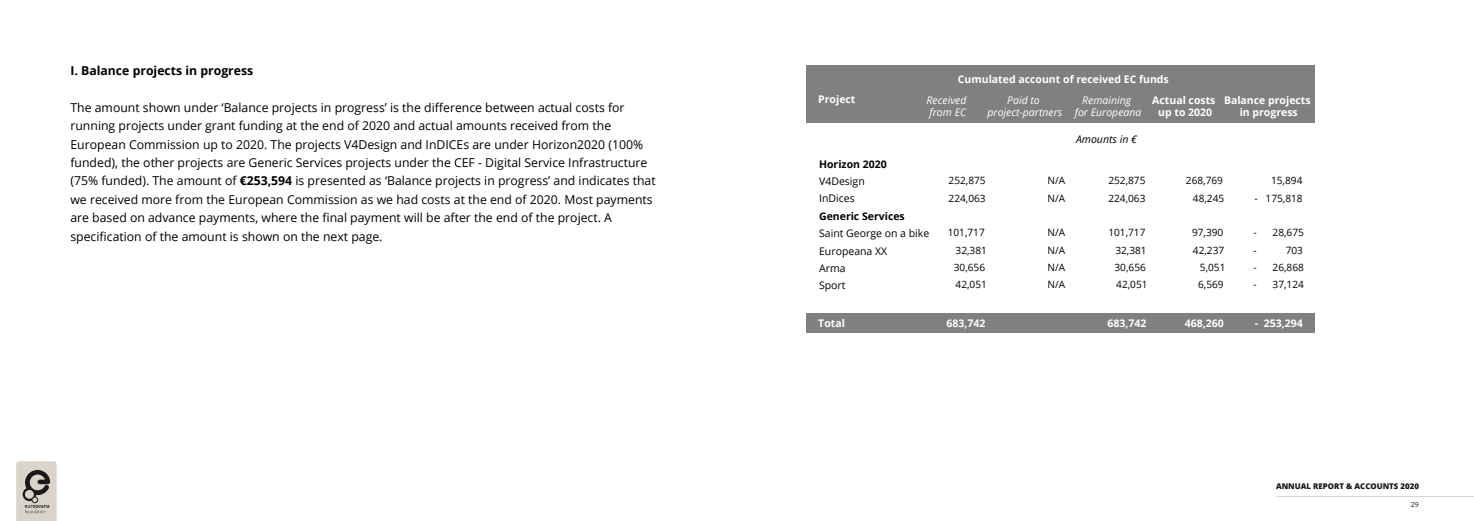
<style>
.page{position:relative;width:1474px;height:521px;background:#fff}
.page>*{position:absolute;margin:0;border:0;box-sizing:border-box;transform-origin:0 0}
.t1{font:12.25px/18.4px "Open Sans";color:#000}
.t2{font:700 12.25px "Open Sans";color:#000}
.t3{font:700 10.5px/12.6px "Open Sans";color:#fff;text-align:center}
.t4{font:italic 10.5px/12.6px "Open Sans";color:#fff;text-align:center}
.t5{font:10.5px/17.3px "Open Sans";color:#000}
.t6{font:700 10.5px "Open Sans";color:#000}
.t7{font:italic 10.5px "Open Sans";color:#000}
.t8{font:10.06px/17.3px "Open Sans";color:#000}
.t9{font:800 7.88px "Open Sans";color:#19191a}
.t10{font:7px "Open Sans";color:#19191a}
.s1{font-weight:700}
</style>
<div class="page">
<hr style="left:1276px;top:496px;width:197px;height:1px;background:#dad4ca">
<svg style="left:16px;top:461px;width:41px;height:60px;background:#b9b4ac"></svg>
<div style="left:806px;top:66px;width:509px;height:57px;background:#808080"></div>
<div style="left:806px;top:314px;width:509px;height:19px;background:#808080"></div>
<p class="t2" style="left:70px;top:62px;width:184px">I. Balance projects in progress</p>
<p class="t1" style="left:70px;top:98px;width:586px">The amount shown under ‘Balance projects in progress’ is the difference between actual costs for running projects under grant funding at the end of 2020 and actual amounts received from the European Commission up to 2020. The projects V4Design and InDICEs are under Horizon2020 (100% funded), the other projects are Generic Services projects under the CEF - Digital Service Infrastructure (75% funded). The amount of <span class="s1">€253,594</span> is presented as ‘Balance projects in progress’ and indicates that we received more from the European Commission as we had costs at the end of 2020. Most payments are based on advance payments, where the final payment will be after the end of the project. A specification of the amount is shown on the next page.</p>
<p class="t3" style="left:1152px;top:93px;width:65px">Actual costs up to 2020</p>
<p class="t3" style="left:1223px;top:93px;width:88px">Balance projects in progress</p>
<p class="t3" style="left:958px;top:72px;width:212px">Cumulated account of received EC funds</p>
<p class="t3" style="left:818px;top:93px;width:39px">Project</p>
<p class="t4" style="left:926px;top:93px;width:41px;text-align:left">Received from EC</p>
<p class="t4" style="left:987px;top:93px;width:76px">Paid to project-partners</p>
<p class="t4" style="left:1074px;top:93px;width:68px">Remaining<br>for Europeana</p>
<p class="t7" style="left:1076px;top:132px;width:62px">Amounts in €</p>
<p class="t6" style="left:819px;top:156px;width:69px">Horizon 2020</p>
<p class="t5" style="left:819px;top:172px;width:47px">V4Design</p>
<p class="t8" style="left:1108px;top:172px;width:39px">252,875</p>
<p class="t8" style="left:1185px;top:172px;width:39px">268,769</p>
<p class="t5" style="left:819px;top:190px;width:37px">InDices</p>
<p class="t8" style="left:1108px;top:189px;width:39px">224,063</p>
<p class="t8" style="left:1192px;top:189px;width:33px">48,245</p>
<p class="t8" style="left:948px;top:172px;width:39px">252,875<br>224,063</p>
<p class="t8" style="left:953px;top:224px;width:35px;text-indent:-6px">101,717<br>32,381<br>30,656<br>42,051</p>
<p class="t8" style="left:1271px;top:172px;width:33px">15,894</p>
<p class="t8" style="left:1254px;top:189px;width:50px">- 175,818</p>
<p class="t8" style="left:1047px;top:172px;width:19px">N/A<br>N/A</p>
<p class="t8" style="left:1047px;top:224px;width:19px;text-align:justify">N/A N/A N/A N/A</p>
<p class="t6" style="left:819px;top:209px;width:87px">Generic Services</p>
<p class="t5" style="left:819px;top:224px;width:112px">Saint George on a bike<br>Europeana XX</p>
<p class="t8" style="left:1108px;top:224px;width:39px">101,717</p>
<p class="t8" style="left:1191px;top:224px;width:33px">97,390</p>
<p class="t8" style="left:1253px;top:224px;width:52px">- 28,675 -</p>
<p class="t8" style="left:1285px;top:241px;width:19px">703</p>
<p class="t8" style="left:1253px;top:258px;width:52px">- 26,868</p>
<p class="t8" style="left:1115px;top:241px;width:33px">32,381</p>
<p class="t8" style="left:1192px;top:241px;width:33px">42,237</p>
<p class="t5" style="left:819px;top:259px;width:28px">Arma</p>
<p class="t8" style="left:1114px;top:258px;width:33px">30,656</p>
<p class="t8" style="left:1199px;top:258px;width:27px">5,051</p>
<p class="t5" style="left:819px;top:276px;width:28px">Sport</p>
<p class="t8" style="left:1198px;top:276px;width:27px">6,569</p>
<p class="t8" style="left:1116px;top:276px;width:33px">42,051</p>
<p class="t8" style="left:1253px;top:276px;width:52px">- 37,124</p>
<p class="t3" style="left:818px;top:316px;width:28px">Total</p>
<p class="t3" style="left:946px;top:316px;width:41px">683,742</p>
<p class="t3" style="left:1107px;top:316px;width:41px">683,742</p>
<p class="t3" style="left:1184px;top:316px;width:41px">468,260</p>
<p class="t3" style="left:1254px;top:316px;width:49px">- 253,294</p>
<p class="t9" style="left:1275px;top:480px;width:144px">ANNUAL REPORT &amp; ACCOUNTS 2020</p>
<p class="t10" style="left:1410px;top:500px;width:10px">29</p>
</div>
